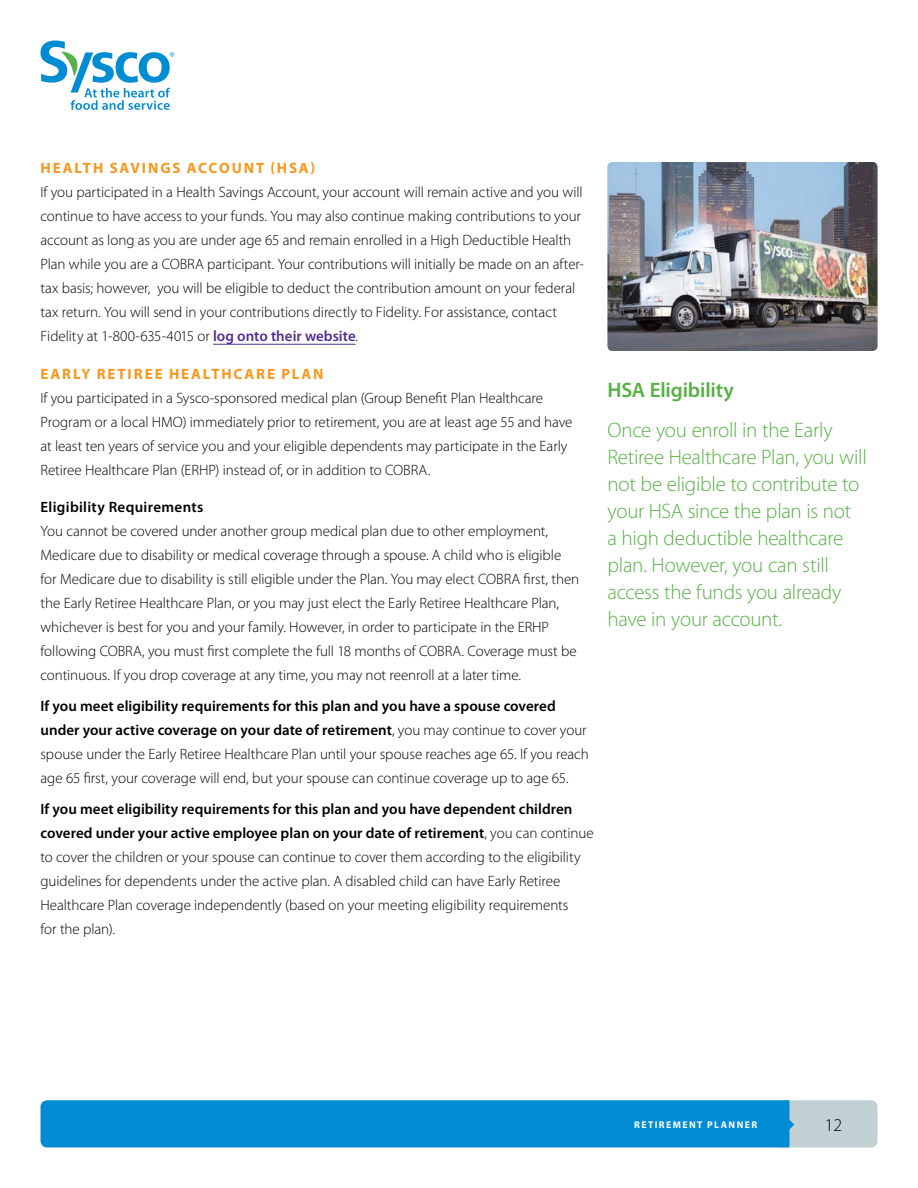
<style>
.page{position:relative;width:918px;height:1188px;background:#fff}
.page>*{position:absolute;margin:0;border:0;box-sizing:border-box;transform-origin:0 0}
.t1{font:300 21px/27px "Myriad Pro";letter-spacing:-.015em;color:#56b146}
.t2{font:600 21px "Myriad Pro";letter-spacing:-.01em;color:#56b146}
.t3{font:300 18px "Myriad Pro";color:#000}
.t4{font:300 15px/24px "Myriad Pro";letter-spacing:-.005em;color:#000}
.t5{font:700 15px "Myriad Pro";letter-spacing:.125em;color:#f8971d}
.t6{font:600 15px "Myriad Pro";letter-spacing:.02em;color:#000}
.t7{font:700 9.75px "Myriad Pro";letter-spacing:.145em;color:#fff}
.s1{font-weight:600;color:#522e91}
.s2{font-weight:600}
</style>
<div class="page">
<hr style="left:213px;top:344px;width:143px;height:1px;background:#522e91">
<svg style="left:40px;top:1100px;width:838px;height:48px;background:#1895d2"></svg>
<img style="left:608px;top:162px;width:270px;height:189px">
<svg style="left:40px;top:40px;width:134px;height:70px"></svg>
<p class="t5" style="left:41px;top:158px;width:276px">HEALTH SAVINGS ACCOUNT (HSA)</p>
<p class="t4" style="left:40px;top:180px;width:545px">If you participated in a Health Savings Account, your account will remain active and you will continue to have access to your funds. You may also continue making contributions to your account as long as you are under age 65 and remain enrolled in a High Deductible Health Plan while you are a COBRA participant. Your contributions will initially be made on an after&shy;tax basis; however, you will be eligible to deduct the contribution amount on your federal tax return. You will send in your contributions directly to Fidelity. For assistance, contact Fidelity at 1-800-635-4015 or <span class="s1">log onto their website</span>.</p>
<p class="t5" style="left:41px;top:364px;width:284px">EARLY RETIREE HEALTHCARE PLAN</p>
<p class="t4" style="left:40px;top:386px;width:534px">If you participated in a Sysco-sponsored medical plan (Group Benefit Plan Healthcare Program or a local HMO) immediately prior to retirement, you are at least age 55 and have at least ten years of service you and your eligible dependents may participate in the Early Retiree Healthcare Plan (ERHP) instead of, or in addition to COBRA.</p>
<p class="t6" style="left:40px;top:498px;width:164px">Eligibility Requirements</p>
<p class="t4" style="left:40px;top:519px;width:540px">You cannot be covered under another group medical plan due to other employment, Medicare due to disability or medical coverage through a spouse. A child who is eligible for Medicare due to disability is still eligible under the Plan. You may elect COBRA first, then the Early Retiree Healthcare Plan, or you may just elect the Early Retiree Healthcare Plan, whichever is best for you and your family. However, in order to participate in the ERHP following COBRA, you must first complete the full 18 months of COBRA. Coverage must be continuous. If you drop coverage at any time, you may not reenroll at a later time.</p>
<p class="t4" style="left:40px;top:694px;width:550px"><span class="s2">If you meet eligibility requirements for this plan and you have a spouse covered under your active coverage on your date of retirement</span>, you may continue to cover your spouse under the Early Retiree Healthcare Plan until your spouse reaches age 65. If you reach age 65 first, your coverage will end, but your spouse can continue coverage up to age 65.</p>
<p class="t4" style="left:40px;top:797px;width:555px"><span class="s2">If you meet eligibility requirements for this plan and you have dependent children covered under your active employee plan on your date of retirement</span>, you can continue to cover the children or your spouse can continue to cover them according to the eligibility guidelines for dependents under the active plan. A disabled child can have Early Retiree Healthcare Plan coverage independently (based on your meeting eligibility requirements<br>for the plan).</p>
<h1 class="t2" style="left:608px;top:376px;width:128px">HSA Eligibility</h1>
<h1 class="t1" style="left:608px;top:417px;width:261px">Once you enroll in the Early<br>Retiree Healthcare Plan, you will not be eligible to contribute to your HSA since the plan is not<br>a high deductible healthcare plan. However, you can still access the funds you already have in your account.</h1>
<p class="t7" style="left:634px;top:1118px;width:125px">RETIREMENT PLANNER</p>
<p class="t3" style="left:825px;top:1114px;width:19px">12</p>
</div>
